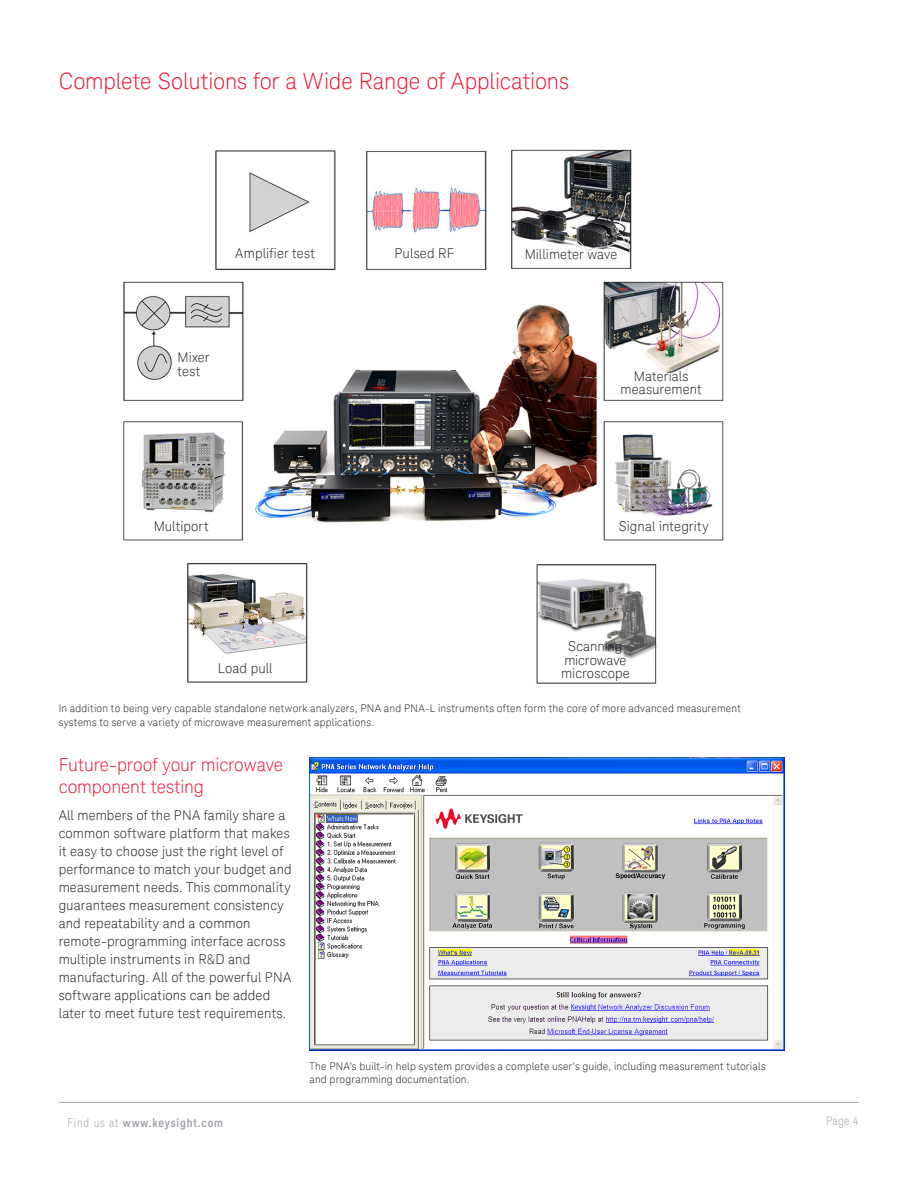
<style>
.page{position:relative;width:918px;height:1188px;background:#fff}
.page>*{position:absolute;margin:0;border:0;box-sizing:border-box;transform-origin:0 0}
.K_Heading_1{font:300 22.5px "Keysight Sans";letter-spacing:-.01em;color:#ed1a36}
.K_Heading_2{font:300 18px/22.5px "Keysight Sans";letter-spacing:-.005em;color:#ed1a36}
.K_Body_Text{font:300 13.5px/18px "Keysight Sans";letter-spacing:.01em;color:#231f20}
.t1{font:700 12px "Keysight Sans Condensed";letter-spacing:.07em;color:#a4a1a9}
.t2{font:300 condensed 12px "Keysight Sans";color:#a4a1a9}
.K_Captions{font:300 10.5px/13.5px "Keysight Sans";letter-spacing:.02em;color:#231f20}
.s1{font-family:"Keysight Sans";font-weight:300;font-stretch:condensed}
</style>
<div class="page">
<hr style="left:59px;top:1102px;width:800px;height:1px;background:#a4a1a9">
<img style="left:309px;top:758px;width:476px;height:293px">
<img style="left:123px;top:149px;width:601px;height:535px">
<p class="K_Heading_1" style="left:59px;top:68px;width:512px">Complete Solutions for a Wide Range of Applications</p>
<p class="K_Body_Text" style="left:235px;top:244px;width:81px">Amplifier test</p>
<p class="K_Body_Text" style="left:395px;top:244px;width:61px">Pulsed RF</p>
<p class="K_Body_Text" style="left:525px;top:245px;width:94px">Millimeter wave</p>
<p class="K_Body_Text" style="left:178px;top:351px;width:34px;line-height:13.5px">Mixer test</p>
<p class="K_Body_Text" style="left:621px;top:369px;width:83px;line-height:13.5px;text-align:center">Materials measurement</p>
<p class="K_Body_Text" style="left:154px;top:518px;width:56px">Multiport</p>
<p class="K_Body_Text" style="left:218px;top:659px;width:56px">Load pull</p>
<p class="K_Body_Text" style="left:619px;top:517px;width:91px">Signal integrity</p>
<p class="K_Body_Text" style="left:561px;top:640px;width:70px;line-height:13.5px;text-align:center">Scanning microwave microscope</p>
<p class="K_Captions" style="left:59px;top:702px;width:684px">In addition to being very capable standalone network analyzers, PNA and PNA-L instruments often form the core of more advanced measurement systems to serve a variety of microwave measurement applications.</p>
<p class="K_Heading_2" style="left:59px;top:753px;width:226px">Future-proof your microwave component testing</p>
<p class="K_Body_Text" style="left:59px;top:806px;width:235px">All members of the PNA family share a common software platform that makes it easy to choose just the right level of performance to match your budget and measurement needs. This commonality guarantees measurement consistency and repeatability and a common remote-programming interface across multiple instruments in R&amp;D and manufacturing. All of the powerful PNA software applications can be added later to meet future test requirements.</p>
<p class="K_Captions" style="left:309px;top:1059px;width:458px">The PNA’s built-in help system provides a complete user’s guide, including measurement tutorials and programming documentation.</p>
<p class="t1" style="left:68px;top:1115px;width:157px"><span class="s1">Find us at</span> www.keysight.com</p>
<p class="t2" style="left:826px;top:1113px;width:34px">Page 4</p>
</div>
